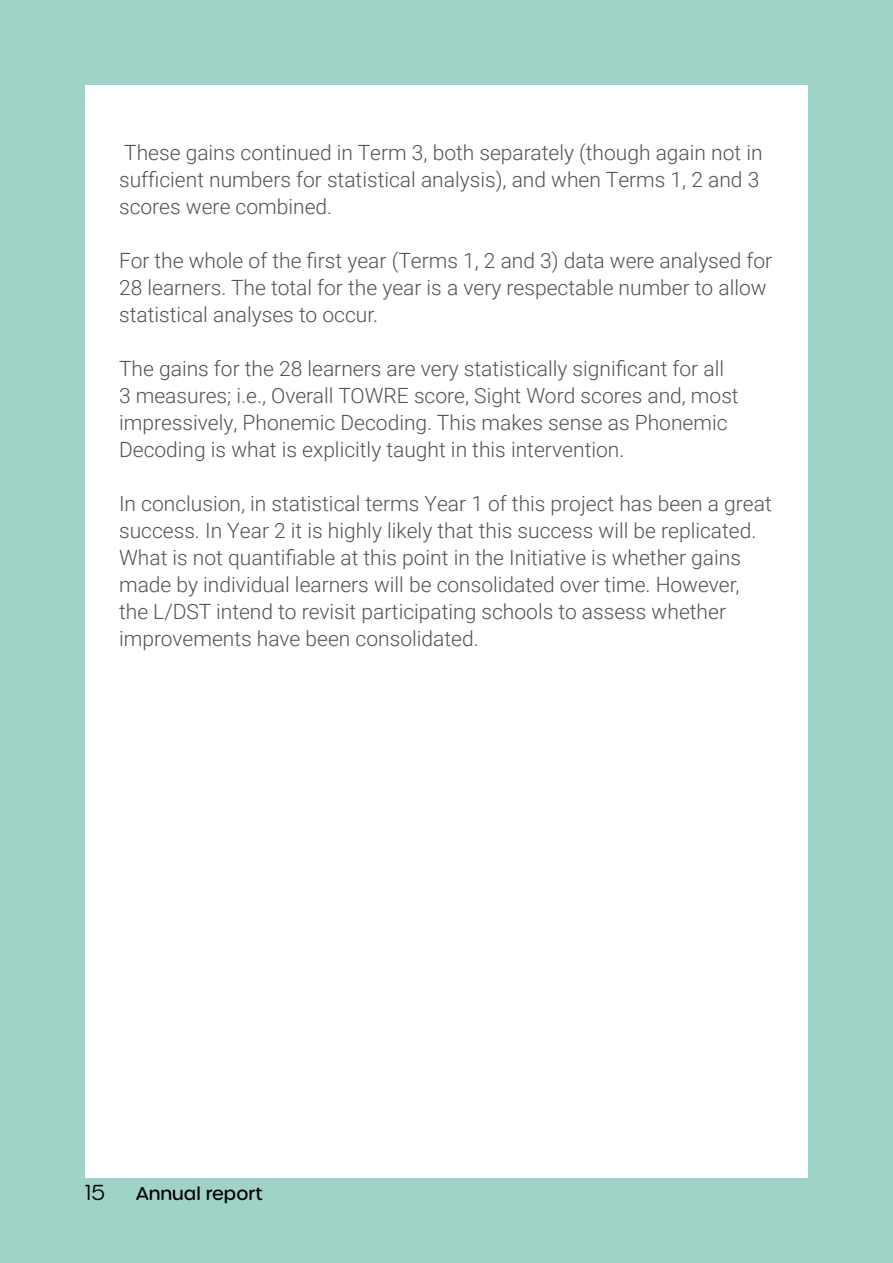
<style>
.page{position:relative;width:893px;height:1263px;background:#9fd3c8}
.page>*{position:absolute;margin:0;border:0;box-sizing:border-box;transform-origin:0 0}
.t1{font:300 21px/27px "Roboto";color:#525252}
.t2{font:300 21px "Urbane Rounded";color:#000}
.t3{font:500 18px "Urbane Rounded";color:#000}
</style>
<div class="page">
<div style="left:85px;top:85px;width:723px;height:1093px;background:#fff"></div>
<p class="t1" style="left:119px;top:138px;width:645px">These gains continued in Term 3, both separately (though again not in sufficient numbers for statistical analysis), and when Terms 1, 2 and 3 scores were combined.</p>
<p class="t1" style="left:119px;top:246px;width:655px">For the whole of the first year (Terms 1, 2 and 3) data were analysed for<br>28 learners. The total for the year is a very respectable number to allow statistical analyses to occur.</p>
<p class="t1" style="left:119px;top:354px;width:621px">The gains for the 28 learners are very statistically significant for all 3 measures; i.e., Overall TOWRE score, Sight Word scores and, most impressively, Phonemic Decoding. This makes sense as Phonemic Decoding is what is explicitly taught in this intervention.</p>
<p class="t1" style="left:119px;top:490px;width:654px">In conclusion, in statistical terms Year 1 of this project has been a great success. In Year 2 it is highly likely that this success will be replicated.<br>What is not quantifiable at this point in the Initiative is whether gains made by individual learners will be consolidated over time. However, the L/DST intend to revisit participating schools to assess whether improvements have been consolidated.</p>
<p class="t2" style="left:85px;top:1179px;width:22px">15</p>
<p class="t3" style="left:136px;top:1182px;width:128px">Annual report</p>
</div>
